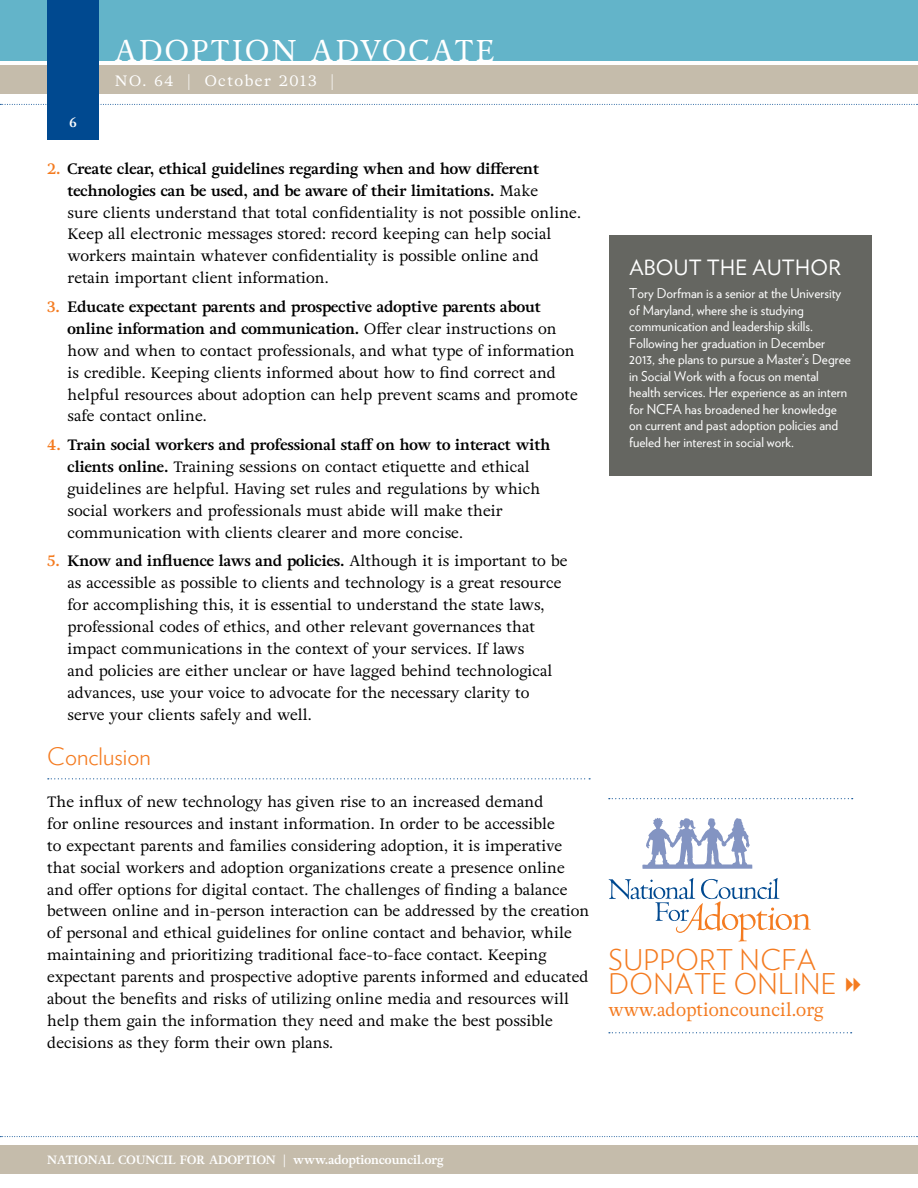
<style>
.page{position:relative;width:918px;height:1188px;background:#fff}
.page>*{position:absolute;margin:0;border:0;box-sizing:border-box;transform-origin:0 0}
.t1{font:30px "Adriane Text";letter-spacing:.07em;color:#fff}
.t2{font:300 28.5px/24px "Verlag";letter-spacing:.015em;color:#f47b20}
.t3{font:300 24px "Verlag";color:#f47b20}
.t4{font:21px "Verlag";letter-spacing:.015em;color:#fff}
.t5{font:18px "Adriane Text";color:#f47b20;scale:.96 1}
.t6{font:15px/21.9px "Adriane Text";color:#000}
.t7{font:15px "Adriane Text";letter-spacing:.1em;color:#fff}
.t8{font:13.5px/16.5px "Verlag";color:#fff}
.t9{font:700 13.5px "Adriane Text";color:#fff}
.t10{font:700 12px "Adriane Text";color:#fff}
.s1{font-weight:700;color:#f47b20}
.s2{font-weight:700}
</style>
<div class="page">
<div style="left:0;top:0;width:918px;height:61px;background:#63b4c9"></div>
<div style="left:0;top:66px;width:918px;height:28px;background:#c5bcab"></div>
<div style="left:0;top:1145px;width:918px;height:29px;background:#c5bcab"></div>
<svg style="left:0;top:104px;width:918px;height:1px"></svg>
<svg style="left:0;top:1136px;width:918px;height:1px"></svg>
<div style="left:47px;top:0;width:52px;height:140px;background:#004990"></div>
<svg style="left:48px;top:778px;width:542px;height:1px"></svg>
<div style="left:609px;top:235px;width:263px;height:241px;background:#656661"></div>
<svg style="left:609px;top:1032px;width:243px;height:1px"></svg>
<svg style="left:609px;top:878px;width:202px;height:64px"></svg>
<svg style="left:642px;top:818px;width:110px;height:51px"></svg>
<svg style="left:609px;top:798px;width:244px;height:1px"></svg>
<h1 class="t1" style="left:115px;top:32px;width:382px">ADOPTION ADVOCATE</h1>
<p class="t7" style="left:115px;top:71px;width:220px">NO. 64 | October 2013 |</p>
<p class="t9" style="left:70px;top:114px;width:9px">6</p>
<p class="t6" style="left:67px;top:158px;width:515px;text-indent:-20px"><span class="s1">2.</span> <span class="s2">Create clear, ethical guidelines regarding when and how different technologies can be used, and be aware of their limitations.</span> Make<br>sure clients understand that total confidentiality is not possible online.<br>Keep all electronic messages stored: record keeping can help social workers maintain whatever confidentiality is possible online and retain important client information.</p>
<p class="t6" style="left:67px;top:296px;width:512px;text-indent:-20px"><span class="s1">3.</span> <span class="s2">Educate expectant parents and prospective adoptive parents about online information and communication.</span> Offer clear instructions on how and when to contact professionals, and what type of information is credible. Keeping clients informed about how to find correct and helpful resources about adoption can help prevent scams and promote safe contact online.</p>
<p class="t6" style="left:67px;top:434px;width:484px;text-indent:-20px"><span class="s1">4.</span> <span class="s2">Train social workers and professional staff on how to interact with clients online.</span> Training sessions on contact etiquette and ethical guidelines are helpful. Having set rules and regulations by which social workers and professionals must abide will make their communication with clients clearer and more concise.</p>
<p class="t6" style="left:67px;top:550px;width:501px;text-indent:-20px"><span class="s1">5.</span> <span class="s2">Know and influence laws and policies.</span> Although it is important to be as accessible as possible to clients and technology is a great resource for accomplishing this, it is essential to understand the state laws, professional codes of ethics, and other relevant governances that impact communications in the context of your services. If laws<br>and policies are either unclear or have lagged behind technological advances, use your voice to advocate for the necessary clarity to serve your clients safely and well.</p>
<h3 class="t3" style="left:47px;top:739px;width:105px">Conclusion</h3>
<p class="t6" style="left:47px;top:791px;width:544px">The influx of new technology has given rise to an increased demand<br>for online resources and instant information. In order to be accessible<br>to expectant parents and families considering adoption, it is imperative that social workers and adoption organizations create a presence online and offer options for digital contact. The challenges of finding a balance between online and in-person interaction can be addressed by the creation of personal and ethical guidelines for online contact and behavior, while maintaining and prioritizing traditional face-to-face contact. Keeping expectant parents and prospective adoptive parents informed and educated about the benefits and risks of utilizing online media and resources will help them gain the information they need and make the best possible decisions as they form their own plans.</p>
<h3 class="t4" style="left:629px;top:252px;width:213px">ABOUT THE AUTHOR</h3>
<p class="t8" style="left:629px;top:284px;width:223px">Tory Dorfman is a senior at the University of Maryland, where she is studying communication and leadership skills.<br>Following her graduation in December 2013, she plans to pursue a Master’s Degree in Social Work with a focus on mental health services. Her experience as an intern for NCFA has broadened her knowledge on current and past adoption policies and fueled her interest in social work.</p>
<h2 class="t2" style="left:609px;top:946px;width:229px">SUPPORT NCFA<br>DONATE ONLINE</h2>
<p class="t5" style="left:608px;top:998px;width:226px">www.adoptioncouncil.org</p>
<p class="t10" style="left:47px;top:1153px;width:398px">NATIONAL COUNCIL FOR ADOPTION | www.adoptioncouncil.org</p>
</div>
